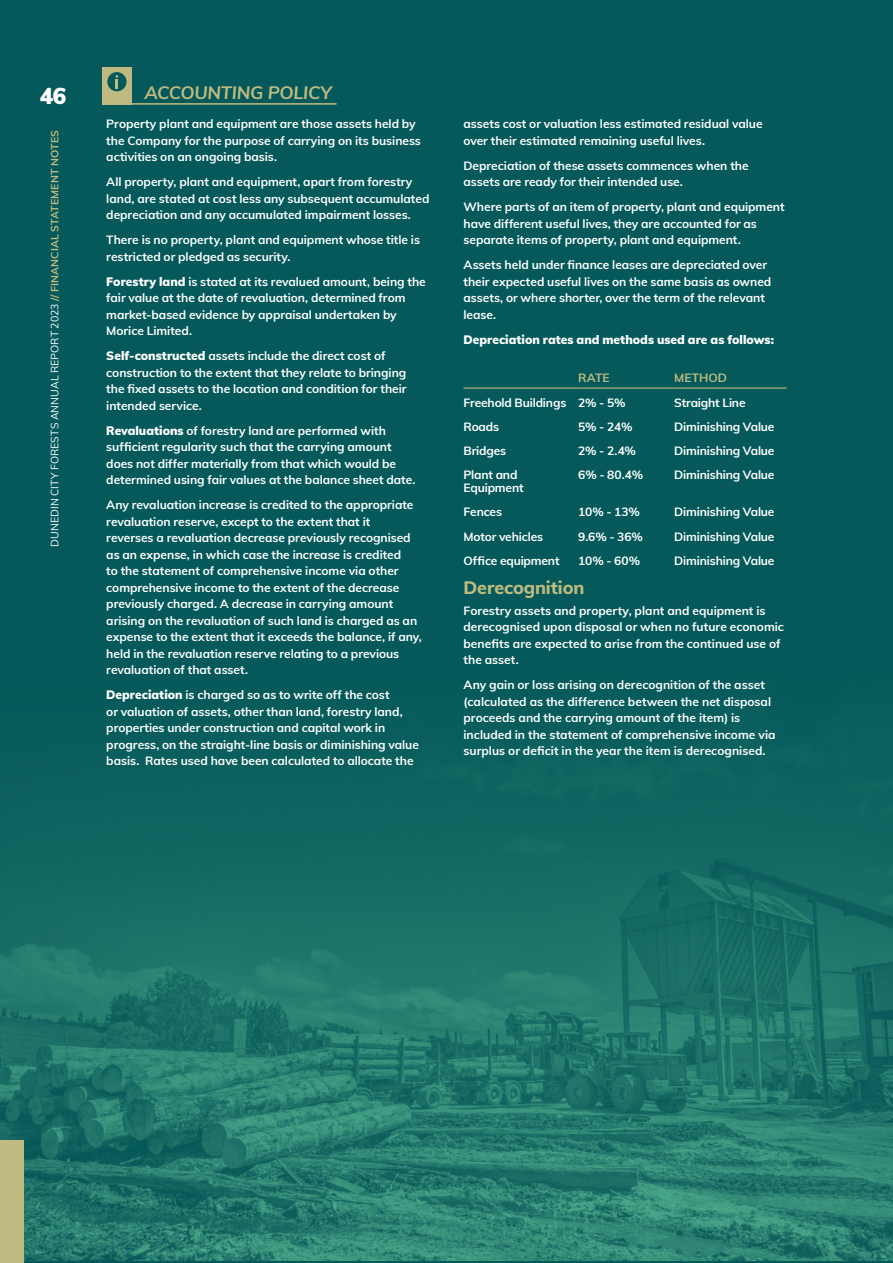
<style>
.page{position:relative;width:893px;height:1263px;background:#05595a}
.page>*{position:absolute;margin:0;border:0;box-sizing:border-box;transform-origin:0 0}
.t1{font:900 22.5px "Muli";color:#fff}
.Accounting_Policy_-_HEADING{font:italic 700 18px "Muli";letter-spacing:-.015em;color:#bfbb80}
.Accounting_Policy_-_H2{font:800 18px "Muli";letter-spacing:-.01em;color:#bfbb80}
.Accounting_Policy_-_BODY{font:700 12px/16.5px "Muli";letter-spacing:-.005em;color:#fff}
.Accounting_Policy_-_BODY-2{font:900 12px "Muli";color:#fff}
.t2{font:700 12px "Muli";color:#bfbb80}
.t3{font:10.5px "Muli";letter-spacing:.01em;color:#fff}
.s1{font-weight:700;color:#bfbb80}
.s2{font-weight:900}
</style>
<div class="page">
<img style="left:0;top:747px;width:893px;height:513px">
<div style="left:102px;top:67px;width:30px;height:37px;background:#bfbb80"></div>
<div style="left:107px;top:72px;width:20px;height:19px;background:#05595a;border-radius:50%"></div>
<svg style="left:116px;top:75px;width:2px;height:13px"></svg>
<hr style="left:102px;top:103px;width:235px;height:2px;background:#bfbb80">
<hr style="left:463px;top:387px;width:115px;height:2px;background:#bfbb80">
<hr style="left:578px;top:387px;width:96px;height:2px;background:#bfbb80">
<hr style="left:674px;top:387px;width:113px;height:2px;background:#bfbb80">
<div style="left:0;top:1140px;width:23px;height:123px;background:#bfbb80"></div>
<h1 class="t1" style="left:40px;top:80px;width:28px">46</h1>
<p class="t3" style="left:47px;top:547px;width:418px;rotate:-90deg">DUNEDIN CITY FORESTS ANNUAL REPORT 2023 <span class="s1">// FINANCIAL STATEMENT NOTES</span></p>
<p class="Accounting_Policy_-_HEADING" style="left:145px;top:79px;width:189px">ACCOUNTING POLICY</p>
<p class="Accounting_Policy_-_BODY" style="left:106px;top:115px;width:316px">Property plant and equipment are those assets held by the Company for the purpose of carrying on its business activities on an ongoing basis.</p>
<p class="Accounting_Policy_-_BODY" style="left:106px;top:173px;width:325px">All property, plant and equipment, apart from forestry land, are stated at cost less any subsequent accumulated depreciation and any accumulated impairment losses.</p>
<p class="Accounting_Policy_-_BODY" style="left:106px;top:231px;width:315px">There is no property, plant and equipment whose title is restricted or pledged as security.</p>
<p class="Accounting_Policy_-_BODY" style="left:106px;top:272px;width:321px"><span class="s2">Forestry land</span> is stated at its revalued amount, being the fair value at the date of revaluation, determined from market-based evidence by appraisal undertaken by Morice Limited.</p>
<p class="Accounting_Policy_-_BODY" style="left:106px;top:347px;width:302px"><span class="s2">Self-constructed</span> assets include the direct cost of construction to the extent that they relate to bringing the fixed assets to the location and condition for their intended service.</p>
<p class="Accounting_Policy_-_BODY" style="left:106px;top:422px;width:311px"><span class="s2">Revaluations</span> of forestry land are performed with sufficient regularity such that the carrying amount does not differ materially from that which would be determined using fair values at the balance sheet date.</p>
<p class="Accounting_Policy_-_BODY" style="left:106px;top:496px;width:317px">Any revaluation increase is credited to the appropriate revaluation reserve, except to the extent that it<br>reverses a revaluation decrease previously recognised as an expense, in which case the increase is credited<br>to the statement of comprehensive income via other comprehensive income to the extent of the decrease previously charged. A decrease in carrying amount arising on the revaluation of such land is charged as an expense to the extent that it exceeds the balance, if any, held in the revaluation reserve relating to a previous revaluation of that asset.</p>
<p class="Accounting_Policy_-_BODY" style="left:106px;top:686px;width:314px"><span class="s2">Depreciation</span> is charged so as to write off the cost<br>or valuation of assets, other than land, forestry land, properties under construction and capital work in progress, on the straight-line basis or diminishing value basis. Rates used have been calculated to allocate the</p>
<p class="Accounting_Policy_-_BODY" style="left:463px;top:115px;width:301px">assets cost or valuation less estimated residual value over their estimated remaining useful lives.</p>
<p class="Accounting_Policy_-_BODY" style="left:463px;top:156px;width:287px">Depreciation of these assets commences when the assets are ready for their intended use.</p>
<p class="Accounting_Policy_-_BODY" style="left:463px;top:198px;width:323px">Where parts of an item of property, plant and equipment have different useful lives, they are accounted for as separate items of property, plant and equipment.</p>
<p class="Accounting_Policy_-_BODY" style="left:463px;top:256px;width:309px">Assets held under finance leases are depreciated over their expected useful lives on the same basis as owned assets, or where shorter, over the term of the relevant lease.</p>
<p class="Accounting_Policy_-_BODY-2" style="left:463px;top:330px;width:312px">Depreciation rates and methods used are as follows:</p>
<p class="t2" style="left:578px;top:369px;width:33px">RATE</p>
<p class="t2" style="left:674px;top:369px;width:54px">METHOD</p>
<p class="Accounting_Policy_-_BODY" style="left:463px;top:394px;width:104px">Freehold Buildings</p>
<p class="Accounting_Policy_-_BODY" style="left:578px;top:394px;width:49px">2% - 5%</p>
<p class="Accounting_Policy_-_BODY" style="left:674px;top:394px;width:73px">Straight Line</p>
<p class="Accounting_Policy_-_BODY" style="left:463px;top:418px;width:37px">Roads</p>
<p class="Accounting_Policy_-_BODY" style="left:578px;top:418px;width:56px">5% - 24%</p>
<p class="Accounting_Policy_-_BODY" style="left:674px;top:418px;width:102px">Diminishing Value</p>
<p class="Accounting_Policy_-_BODY" style="left:463px;top:442px;width:44px">Bridges</p>
<p class="Accounting_Policy_-_BODY" style="left:578px;top:442px;width:59px">2% - 2.4%</p>
<p class="Accounting_Policy_-_BODY" style="left:674px;top:442px;width:102px">Diminishing Value</p>
<p class="Accounting_Policy_-_BODY" style="left:463px;top:467px;width:62px;line-height:13.5px">Plant and<br>Equipment</p>
<p class="Accounting_Policy_-_BODY" style="left:578px;top:466px;width:66px">6% - 80.4%</p>
<p class="Accounting_Policy_-_BODY" style="left:674px;top:466px;width:102px">Diminishing Value</p>
<p class="Accounting_Policy_-_BODY" style="left:463px;top:503px;width:40px">Fences</p>
<p class="Accounting_Policy_-_BODY" style="left:578px;top:503px;width:63px">10% - 13%</p>
<p class="Accounting_Policy_-_BODY" style="left:674px;top:503px;width:102px">Diminishing Value</p>
<p class="Accounting_Policy_-_BODY" style="left:463px;top:527px;width:81px">Motor vehicles</p>
<p class="Accounting_Policy_-_BODY" style="left:578px;top:527px;width:66px">9.6% - 36%</p>
<p class="Accounting_Policy_-_BODY" style="left:674px;top:527px;width:102px">Diminishing Value</p>
<p class="Accounting_Policy_-_BODY" style="left:463px;top:551px;width:98px">Office equipment</p>
<p class="Accounting_Policy_-_BODY" style="left:578px;top:551px;width:63px">10% - 60%</p>
<p class="Accounting_Policy_-_BODY" style="left:674px;top:551px;width:102px">Diminishing Value</p>
<p class="Accounting_Policy_-_H2" style="left:463px;top:574px;width:122px">Derecognition</p>
<p class="Accounting_Policy_-_BODY" style="left:463px;top:602px;width:322px">Forestry assets and property, plant and equipment is derecognised upon disposal or when no future economic benefits are expected to arise from the continued use of the asset.</p>
<p class="Accounting_Policy_-_BODY" style="left:463px;top:676px;width:314px">Any gain or loss arising on derecognition of the asset (calculated as the difference between the net disposal proceeds and the carrying amount of the item) is included in the statement of comprehensive income via surplus or deficit in the year the item is derecognised.</p>
</div>
